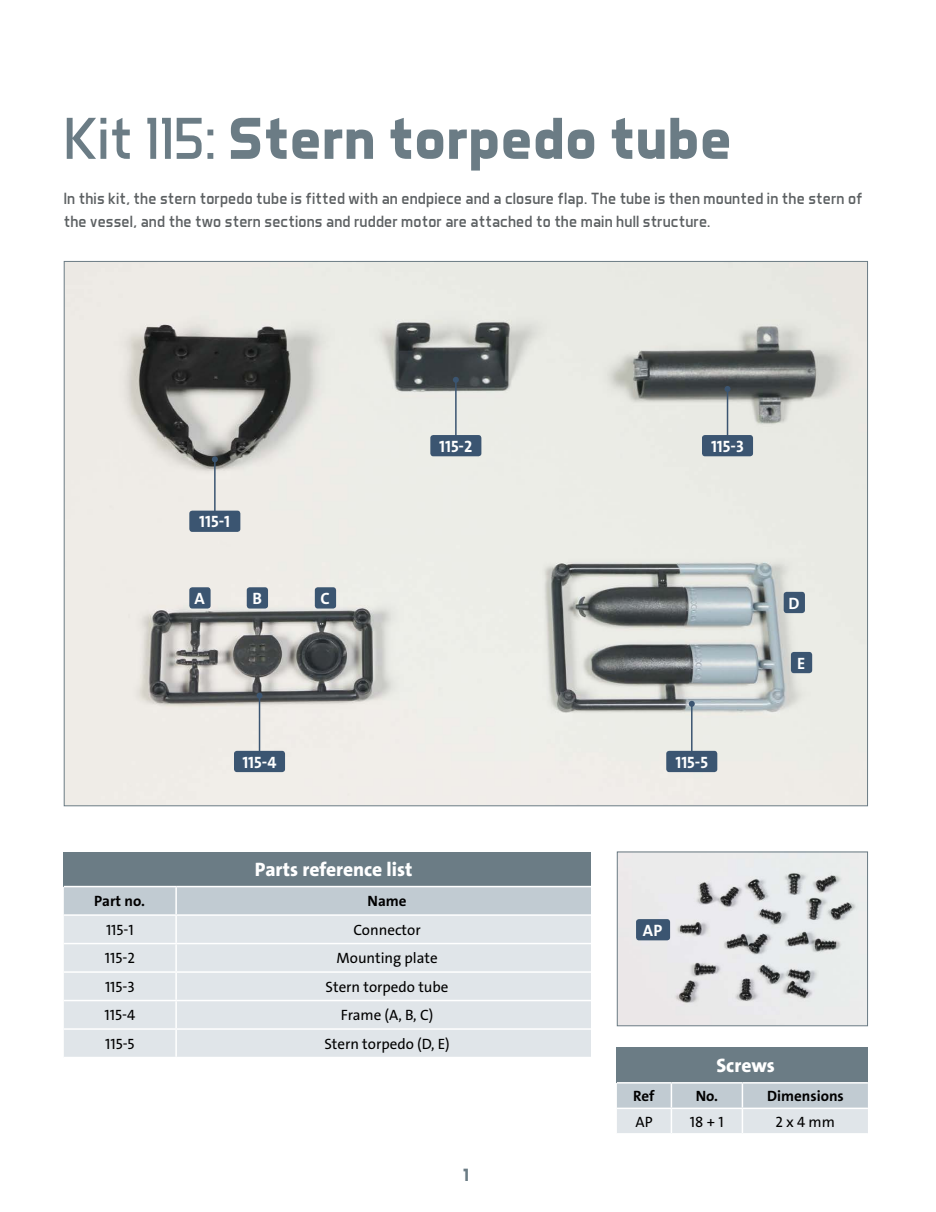
<style>
.page{position:relative;width:936px;height:1212px;background:#fff}
.page>*{position:absolute;margin:0;border:0;box-sizing:border-box;transform-origin:0 0}
.t1{font:700 60px "Aero Matics";color:#6b7c85}
.t2{font:800 19.5px "The Sans Os F";color:#fff}
.t3{font:700 18px "Aero Matics";color:#6b7c85}
.t4{font:16.5px/22.6px "Aero Matics";letter-spacing:.01em;color:#5c6062}
.t5{font:700 16.5px "The Sans Os F";color:#fff}
.t6{font:15px "The Sans Os F";color:#000}
.t7{font:700 15px "The Sans Os F";color:#000}
.s1{font-weight:400}
</style>
<div class="page">
<img style="left:66px;top:263px;width:799px;height:541px">
<img style="left:619px;top:853px;width:246px;height:171px">
<div style="left:617px;top:851px;width:250px;height:175px;border:1px solid #6b7c85"></div>
<div style="left:64px;top:851px;width:534px;height:35px;background:#6b7c85"></div>
<svg style="left:64px;top:887px;width:527px;height:170px;background:#dce2e6"></svg>
<hr style="left:175px;top:887px;width:2px;height:27px;background:#fff">
<hr style="left:64px;top:914px;width:112px;height:2px;background:#fff">
<div style="left:617px;top:1047px;width:250px;height:36px;background:#6b7c85"></div>
<svg style="left:617px;top:1083px;width:250px;height:50px;background:#d1d8de"></svg>
<hr style="left:670px;top:1083px;width:2px;height:24px;background:#fff">
<hr style="left:741px;top:1083px;width:2px;height:24px;background:#fff">
<hr style="left:617px;top:1107px;width:54px;height:2px;background:#fff">
<hr style="left:671px;top:1107px;width:71px;height:2px;background:#fff">
<hr style="left:670px;top:1109px;width:2px;height:24px;background:#fff">
<hr style="left:742px;top:1107px;width:125px;height:2px;background:#fff">
<hr style="left:741px;top:1109px;width:2px;height:24px;background:#fff">
<hr style="left:617px;top:1082px;width:54px;height:1px;background:#fff">
<hr style="left:671px;top:1082px;width:71px;height:1px;background:#fff">
<hr style="left:742px;top:1082px;width:125px;height:1px;background:#fff">
<div style="left:636px;top:919px;width:34px;height:21px;background:#3b5571;border-radius:3px"></div>
<hr style="left:214px;top:459px;width:1px;height:63px;background:#3b5571">
<svg style="left:212px;top:456px;width:6px;height:6px"></svg>
<div style="left:189px;top:511px;width:51px;height:21px;background:#3b5571;border-radius:3px"></div>
<hr style="left:455px;top:380px;width:1px;height:66px;background:#3b5571">
<svg style="left:453px;top:377px;width:6px;height:6px"></svg>
<div style="left:430px;top:435px;width:51px;height:21px;background:#3b5571;border-radius:3px"></div>
<hr style="left:259px;top:696px;width:1px;height:66px;background:#3b5571">
<svg style="left:256px;top:693px;width:6px;height:6px"></svg>
<div style="left:234px;top:751px;width:51px;height:21px;background:#3b5571;border-radius:3px"></div>
<hr style="left:691px;top:704px;width:1px;height:58px;background:#3b5571">
<svg style="left:688px;top:701px;width:6px;height:6px"></svg>
<div style="left:666px;top:751px;width:51px;height:21px;background:#3b5571;border-radius:3px"></div>
<hr style="left:726px;top:389px;width:2px;height:57px;background:#3b5571">
<svg style="left:724px;top:386px;width:6px;height:6px"></svg>
<div style="left:702px;top:435px;width:51px;height:21px;background:#3b5571;border-radius:3px"></div>
<div style="left:189px;top:587px;width:21px;height:21px;background:#3b5571;border-radius:3px"></div>
<div style="left:247px;top:587px;width:21px;height:21px;background:#3b5571;border-radius:3px"></div>
<div style="left:315px;top:587px;width:21px;height:21px;background:#3b5571;border-radius:3px"></div>
<div style="left:783px;top:592px;width:21px;height:21px;background:#3b5571;border-radius:3px"></div>
<div style="left:790px;top:652px;width:22px;height:21px;background:#3b5571;border-radius:3px"></div>
<div style="left:591px;top:844px;width:13px;height:235px;background:#fff"></div>
<h1 class="t1" style="left:64px;top:103px;width:669px"><span class="s1">Kit 115:</span> Stern torpedo tube</h1>
<p class="t4" style="left:64px;top:187px;width:800px">In this kit, the stern torpedo tube is fitted with an endpiece and a closure flap. The tube is then mounted in the stern of the vessel, and the two stern sections and rudder motor are attached to the main hull structure.</p>
<p class="t5" style="left:199px;top:511px;width:32px">115-1</p>
<p class="t5" style="left:439px;top:436px;width:35px">115-2</p>
<p class="t5" style="left:711px;top:436px;width:34px">115-3</p>
<p class="t5" style="left:194px;top:588px;width:12px">A</p>
<p class="t5" style="left:252px;top:588px;width:11px">B</p>
<p class="t5" style="left:320px;top:588px;width:11px">C</p>
<p class="t5" style="left:788px;top:592px;width:13px">D</p>
<p class="t5" style="left:242px;top:751px;width:36px">115-4</p>
<p class="t5" style="left:675px;top:751px;width:34px">115-5</p>
<p class="t5" style="left:797px;top:652px;width:10px">E</p>
<p class="t2" style="left:255px;top:857px;width:159px">Parts reference list</p>
<p class="t7" style="left:94px;top:892px;width:52px">Part no.</p>
<p class="t7" style="left:367px;top:892px;width:41px">Name</p>
<p class="t6" style="left:106px;top:920px;width:29px">115-1</p>
<p class="t6" style="left:353px;top:920px;width:69px">Connector</p>
<p class="t6" style="left:105px;top:949px;width:31px">115-2</p>
<p class="t6" style="left:336px;top:949px;width:103px">Mounting plate</p>
<p class="t6" style="left:105px;top:977px;width:31px">115-3</p>
<p class="t6" style="left:325px;top:977px;width:124px">Stern torpedo tube</p>
<p class="t6" style="left:105px;top:1005px;width:32px">115-4</p>
<p class="t6" style="left:341px;top:1005px;width:94px">Frame (A, B, C)</p>
<p class="t6" style="left:105px;top:1034px;width:31px">115-5</p>
<p class="t6" style="left:324px;top:1034px;width:127px">Stern torpedo (D, E)</p>
<p class="t5" style="left:642px;top:920px;width:21px">AP</p>
<p class="t2" style="left:716px;top:1053px;width:60px">Screws</p>
<p class="t3" style="left:463px;top:1164px;width:8px">1</p>
<p class="t7" style="left:633px;top:1086px;width:23px">Ref</p>
<p class="t7" style="left:695px;top:1086px;width:24px">No.</p>
<p class="t7" style="left:767px;top:1086px;width:78px">Dimensions</p>
<p class="t6" style="left:635px;top:1112px;width:19px">AP</p>
<p class="t6" style="left:689px;top:1112px;width:36px">18 + 1</p>
<p class="t6" style="left:775px;top:1112px;width:61px">2 x 4 mm</p>
</div>
